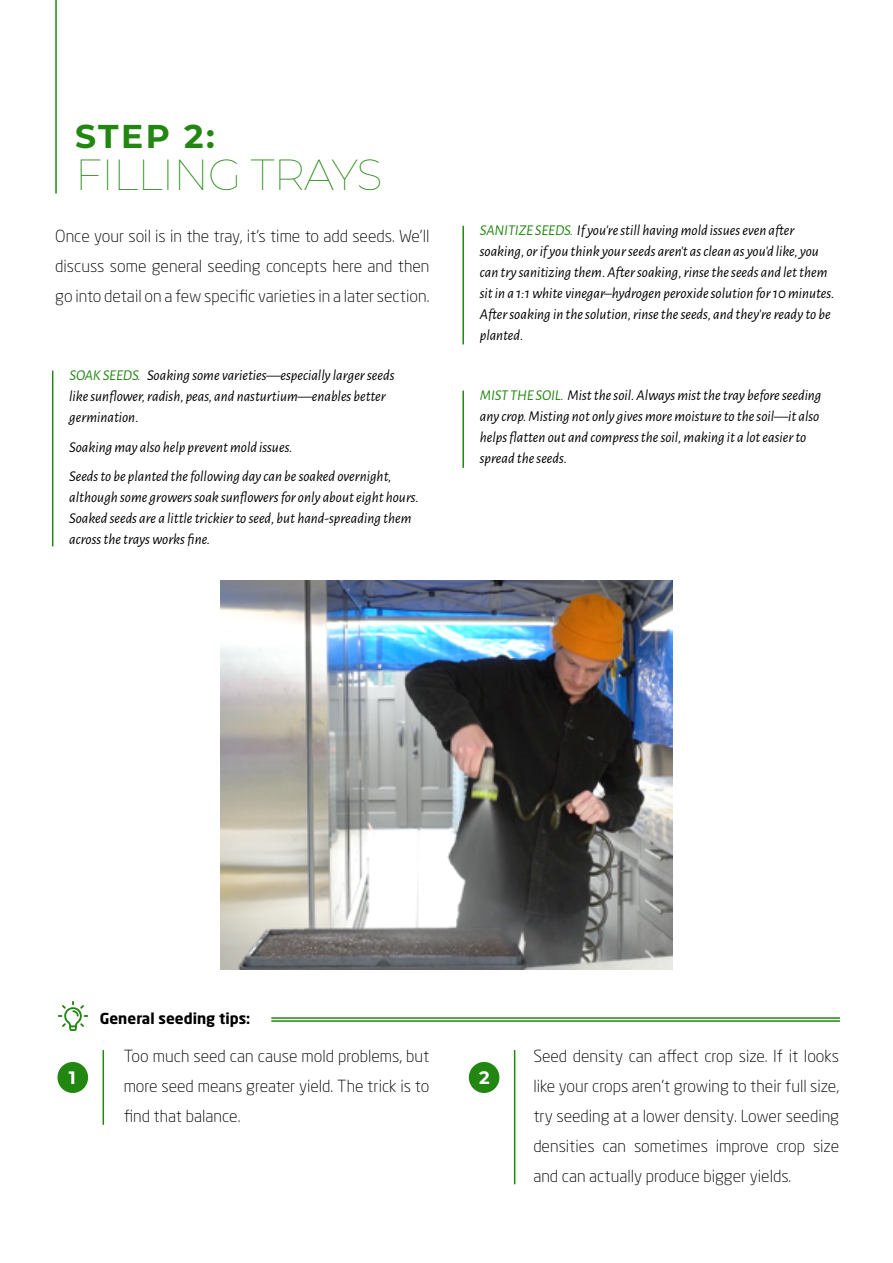
<style>
.page{position:relative;width:893px;height:1263px;background:#fff}
.page>*{position:absolute;margin:0;border:0;box-sizing:border-box;transform-origin:0 0}
.t1{font:100 43.5px "Montserrat";letter-spacing:-.02em;color:#228711}
.t2{font:700 33px "Montserrat";color:#228711}
.t3{font:700 18px "Montserrat";color:#fff}
.t4{font:300 16.5px/30px "Neo Sans Std";color:#000;text-align:justify}
.t5{font:italic 15px/21px "Alegreya Sans";color:#000}
.t6{font:700 15px "Neo Sans Std";color:#000}
.s1{color:#228711}
</style>
<div class="page">
<hr style="left:55px;top:0;width:2px;height:193px;background:#228711">
<hr style="left:52px;top:371px;width:1px;height:175px;background:#228711">
<hr style="left:462px;top:226px;width:2px;height:118px;background:#228711">
<hr style="left:462px;top:391px;width:2px;height:77px;background:#228711">
<img style="left:221px;top:580px;width:451px;height:389px">
<hr style="left:271px;top:1017px;width:569px;height:2px;background:#228711">
<hr style="left:271px;top:1020px;width:569px;height:2px;background:#228711">
<div style="left:57px;top:1062px;width:31px;height:31px;background:#228711;border-radius:50%"></div>
<div style="left:469px;top:1062px;width:30px;height:31px;background:#228711;border-radius:50%"></div>
<hr style="left:103px;top:1050px;width:1px;height:75px;background:#228711">
<hr style="left:514px;top:1050px;width:1px;height:134px;background:#228711">
<svg style="left:58px;top:1001px;width:30px;height:30px"></svg>
<h2 class="t2" style="left:75px;top:112px;width:141px">STEP 2:</h2>
<h1 class="t1" style="left:75px;top:145px;width:309px">FILLING TRAYS</h1>
<p class="t4" style="left:55px;top:221px;width:376px">Once your soil is in the tray, it’s time to add seeds. We’ll discuss some general seeding concepts here and then go into detail on a few specific varieties in a later section.</p>
<p class="t5" style="left:69px;top:364px;width:327px"><span class="s1">SOAK SEEDS.</span> Soaking some varieties—especially larger seeds like sunflower, radish, peas, and nasturtium—enables better germination.</p>
<p class="t5" style="left:69px;top:431px;width:324px;line-height:29.5px">Soaking may also help prevent mold issues.<br>Seeds to be planted the following day can be soaked overnight,</p>
<p class="t5" style="left:69px;top:486px;width:351px">although some growers soak sunflowers for only about eight hours.<br>Soaked seeds are a little trickier to seed, but hand-spreading them across the trays works fine.</p>
<p class="t5" style="left:480px;top:219px;width:356px"><span class="s1">SANITIZE SEEDS.</span> If you’re still having mold issues even after soaking, or if you think your seeds aren’t as clean as you’d like, you can try sanitizing them. After soaking, rinse the seeds and let them sit in a 1:1 white vinegar–hydrogen peroxide solution for 10 minutes.<br>After soaking in the solution, rinse the seeds, and they’re ready to be planted.</p>
<p class="t5" style="left:480px;top:384px;width:343px"><span class="s1">MIST THE SOIL.</span> Mist the soil. Always mist the tray before seeding any crop. Misting not only gives more moisture to the soil—it also helps flatten out and compress the soil, making it a lot easier to spread the seeds.</p>
<p class="t6" style="left:100px;top:1008px;width:152px">General seeding tips:</p>
<p class="t4" style="left:124px;top:1040px;width:307px">Too much seed can cause mold problems, but more seed means greater yield. The trick is to find that balance.</p>
<p class="t4" style="left:533px;top:1040px;width:307px">Seed density can affect crop size. If it looks like your crops aren’t growing to their full size, try seeding at a lower density. Lower seeding densities can sometimes improve crop size and can actually produce bigger yields.</p>
<p class="t3" style="left:69px;top:1065px;width:9px">1</p>
<p class="t3" style="left:479px;top:1065px;width:12px">2</p>
</div>
